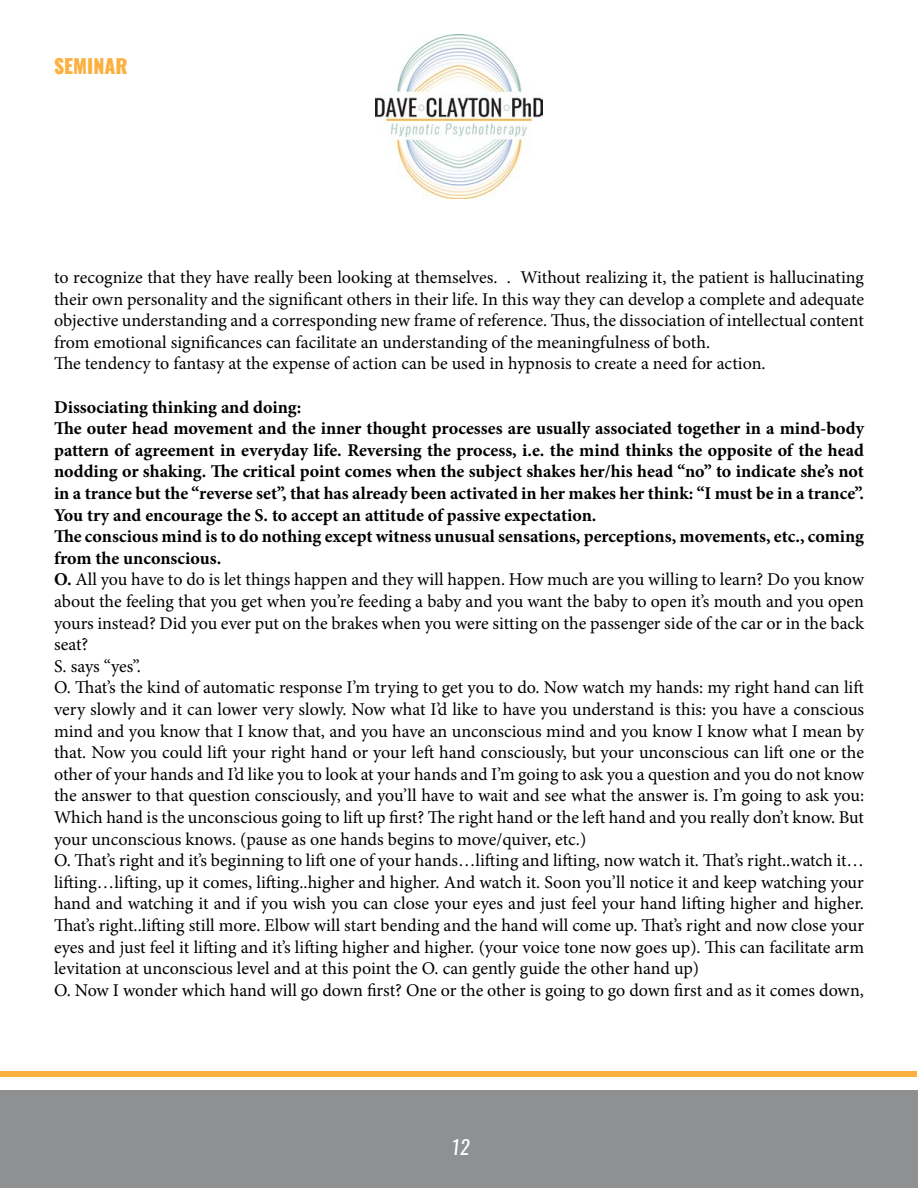
<style>
.page{position:relative;width:918px;height:1188px;background:#fff}
.page>*{position:absolute;margin:0;border:0;box-sizing:border-box;transform-origin:0 0}
.t1{font:800 19.5px "Oswald";color:#fbb040}
.t2{font:19.5px "Oswald";color:#fff}
.t3{font:18px/21.6px "Minion Pro";letter-spacing:-.005em;color:#000}
.s1{font-weight:700}
</style>
<div class="page">
<div style="left:0;top:1090px;width:918px;height:98px;background:#8e9092"></div>
<div style="left:1px;top:1071px;width:916px;height:6px;background:#fbb040"></div>
<img style="left:376px;top:34px;width:166px;height:164px">
<p class="t1" style="left:54px;top:52px;width:75px">SEMINAR</p>
<p class="t3" style="left:54px;top:267px;width:812px">to recognize that they have really been looking at themselves. . Without realizing it, the patient is hallucinating their own personality and the significant others in their life. In this way they can develop a complete and adequate objective understanding and a corresponding new frame of reference. Thus, the dissociation of intellectual content from emotional significances can facilitate an understanding of the meaningfulness of both.<br>The tendency to fantasy at the expense of action can be used in hypnosis to create a need for action.</p>
<p class="t3" style="left:54px;top:396px;width:812px"><span class="s1">Dissociating thinking and doing:<br>The outer head movement and the inner thought processes are usually associated together in a mind-body pattern of agreement in everyday life. Reversing the process, i.e. the mind thinks the opposite of the head nodding or shaking. The critical point comes when the subject shakes her/his head “no” to indicate she’s not in a trance but the “reverse set”, that has already been activated in her makes her think: “I must be in a trance”.<br>You try and encourage the S. to accept an attitude of passive expectation.<br>The conscious mind is to do nothing except witness unusual sensations, perceptions, movements, etc., coming from the unconscious.<br>O.</span> All you have to do is let things happen and they will happen. How much are you willing to learn? Do you know about the feeling that you get when you’re feeding a baby and you want the baby to open it’s mouth and you open yours instead? Did you ever put on the brakes when you were sitting on the passenger side of the car or in the back seat?<br>S. says “yes”.<br>O. That’s the kind of automatic response I’m trying to get you to do. Now watch my hands: my right hand can lift very slowly and it can lower very slowly. Now what I’d like to have you understand is this: you have a conscious mind and you know that I know that, and you have an unconscious mind and you know I know what I mean by that. Now you could lift your right hand or your left hand consciously, but your unconscious can lift one or the other of your hands and I’d like you to look at your hands and I’m going to ask you a question and you do not know the answer to that question consciously, and you’ll have to wait and see what the answer is. I’m going to ask you:<br>Which hand is the unconscious going to lift up first? The right hand or the left hand and you really don’t know. But your unconscious knows. (pause as one hands begins to move/quiver, etc.)<br>O. That’s right and it’s beginning to lift one of your hands…lifting and lifting, now watch it. That’s right..watch it… lifting…lifting, up it comes, lifting..higher and higher. And watch it. Soon you’ll notice it and keep watching your hand and watching it and if you wish you can close your eyes and just feel your hand lifting higher and higher.<br>That’s right..lifting still more. Elbow will start bending and the hand will come up. That’s right and now close your eyes and just feel it lifting and it’s lifting higher and higher. (your voice tone now goes up). This can facilitate arm levitation at unconscious level and at this point the O. can gently guide the other hand up)<br>O. Now I wonder which hand will go down first? One or the other is going to go down first and as it comes down,</p>
<p class="t2" style="left:451px;top:1134px;width:21px">12</p>
</div>
